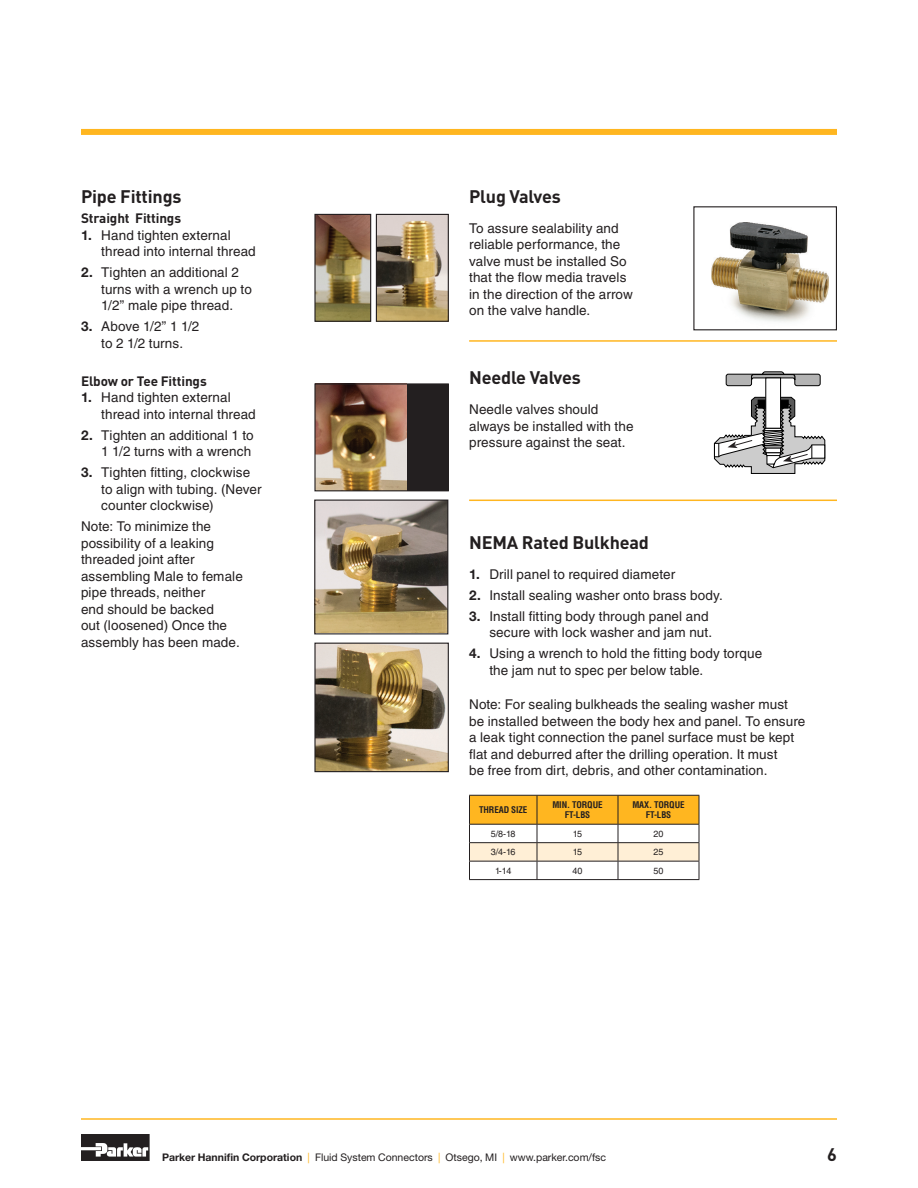
<style>
.page{position:relative;width:918px;height:1188px;background:#fff}
.page>*{position:absolute;margin:0;border:0;box-sizing:border-box;transform-origin:0 0}
.Subhead{font:700 18px "DINOT";letter-spacing:-.01em;color:#231f20}
.Numbered_List{font:13.5px/16.5px "Helvetica LT Std";letter-spacing:.01em;color:#231f20}
.Subhead_2{font:700 13.5px "DINOT";letter-spacing:-.01em;color:#231f20}
.t1{font:10.5px "Helvetica Neue LT Std";color:#231f20}
.Header_Text{font:700 condensed 9px/10.5px "Helvetica LT Std";letter-spacing:-.01em;color:#231f20;text-align:center}
.Part_Numbers{font:9px "Helvetica LT Std";color:#231f20}
.Part_Data{font:9px "Helvetica LT Std";letter-spacing:-.01em;color:#231f20}
.s1{font-family:"Helvetica Neue LT Std";font-weight:700}
.s2{font-weight:700}
.s3{color:#ffb620}
</style>
<div class="page">
<hr style="left:81px;top:1118px;width:756px;height:2px;background:#ffb620">
<svg style="left:81px;top:1134px;width:69px;height:27px"></svg>
<img style="left:316px;top:216px;width:53px;height:104px">
<div style="left:314px;top:214px;width:57px;height:108px;border:1px solid #231f20"></div>
<div style="left:315px;top:384px;width:133px;height:107px;background:#231f20"></div>
<img style="left:316px;top:385px;width:90px;height:104px">
<div style="left:314px;top:383px;width:135px;height:108px;border:1px solid #231f20"></div>
<img style="left:378px;top:216px;width:69px;height:104px">
<div style="left:376px;top:214px;width:73px;height:108px;border:1px solid #231f20"></div>
<img style="left:316px;top:502px;width:130px;height:130px">
<div style="left:314px;top:500px;width:134px;height:134px;border:1px solid #231f20"></div>
<img style="left:711px;top:223px;width:118px;height:99px">
<div style="left:693px;top:206px;width:144px;height:124px;border:1px solid #231f20"></div>
<img style="left:316px;top:645px;width:131px;height:125px">
<div style="left:314px;top:643px;width:135px;height:129px;border:1px solid #231f20"></div>
<hr style="left:469px;top:340px;width:368px;height:2px;background:#ffb620">
<hr style="left:469px;top:500px;width:368px;height:1px;background:#ffb620">
<svg style="left:713px;top:371px;width:113px;height:103px"></svg>
<svg style="left:469px;top:795px;width:231px;height:84px"></svg>
<hr style="left:469px;top:879px;width:68px;height:1px;background:#231f20">
<hr style="left:537px;top:879px;width:81px;height:1px;background:#231f20">
<hr style="left:618px;top:879px;width:81px;height:1px;background:#231f20">
<div style="left:81px;top:129px;width:756px;height:6px;background:#ffb620"></div>
<p class="Subhead" style="left:81px;top:184px;width:102px">Pipe Fittings</p>
<p class="Subhead_2" style="left:81px;top:209px;width:102px">Straight Fittings</p>
<p class="Numbered_List" style="left:101px;top:226px;width:156px;text-indent:-20px"><span class="s1">1.</span> Hand tighten external thread into internal thread</p>
<p class="Numbered_List" style="left:101px;top:264px;width:152px;text-indent:-20px"><span class="s1">2.</span> Tighten an additional 2 turns with a wrench up to<br>1/2” male pipe thread.</p>
<p class="Numbered_List" style="left:81px;top:318px;width:120px;text-align:center"><span class="s1">3.</span> Above 1/2” 1 1/2 to 2 1/2 turns.</p>
<p class="Subhead_2" style="left:81px;top:372px;width:127px">Elbow or Tee Fittings</p>
<p class="Numbered_List" style="left:101px;top:389px;width:156px;text-indent:-20px"><span class="s1">1.</span> Hand tighten external thread into internal thread</p>
<p class="Numbered_List" style="left:81px;top:427px;width:174px;text-align:right"><span class="s1">2.</span> Tighten an additional 1 to<br>1 1/2 turns with a wrench</p>
<p class="Numbered_List" style="left:101px;top:464px;width:162px;text-indent:-20px"><span class="s1">3.</span> Tighten fitting, clockwise to align with tubing. (Never counter clockwise)</p>
<p class="Numbered_List" style="left:81px;top:518px;width:163px">Note: To minimize the possibility of a leaking threaded joint after assembling Male to female pipe threads, neither<br>end should be backed<br>out (loosened) Once the assembly has been made.</p>
<p class="Subhead" style="left:469px;top:184px;width:93px">Plug Valves</p>
<p class="Numbered_List" style="left:469px;top:220px;width:165px">To assure sealability and reliable performance, the valve must be installed So that the flow media travels in the direction of the arrow on the valve handle.</p>
<p class="Subhead" style="left:469px;top:365px;width:113px">Needle Valves</p>
<p class="Numbered_List" style="left:469px;top:401px;width:166px">Needle valves should always be installed with the pressure against the seat.</p>
<p class="Subhead" style="left:469px;top:530px;width:181px">NEMA Rated Bulkhead</p>
<p class="Numbered_List" style="left:469px;top:566px;width:208px"><span class="s1">1.</span> Drill panel to required diameter</p>
<p class="Numbered_List" style="left:469px;top:587px;width:255px"><span class="s1">2.</span> Install sealing washer onto brass body.</p>
<p class="Numbered_List" style="left:469px;top:608px;width:245px;text-align:right"><span class="s1">3.</span> Install fitting body through panel and secure with lock washer and jam nut.</p>
<p class="Numbered_List" style="left:489px;top:645px;width:274px;text-indent:-20px"><span class="s1">4.</span> Using a wrench to hold the fitting body torque the jam nut to spec per below table.</p>
<p class="Numbered_List" style="left:469px;top:696px;width:338px">Note: For sealing bulkheads the sealing washer must be installed between the body hex and panel. To ensure a leak tight connection the panel surface must be kept flat and deburred after the drilling operation. It must<br>be free from dirt, debris, and other contamination.</p>
<p class="Header_Text" style="left:479px;top:804px;width:50px">THREAD SIZE</p>
<p class="Header_Text" style="left:552px;top:799px;width:52px">MIN. TORQUE<br>FT-LBS</p>
<p class="Header_Text" style="left:632px;top:799px;width:54px">MAX. TORQUE<br>FT-LBS</p>
<p class="Part_Numbers" style="left:491px;top:828px;width:26px">5/8-18</p>
<p class="Part_Data" style="left:573px;top:828px;width:11px">15</p>
<p class="Part_Data" style="left:654px;top:828px;width:11px">20</p>
<p class="Part_Numbers" style="left:491px;top:847px;width:26px">3/4-16</p>
<p class="Part_Data" style="left:573px;top:847px;width:11px">15</p>
<p class="Part_Data" style="left:654px;top:847px;width:11px">25</p>
<p class="Part_Numbers" style="left:495px;top:865px;width:18px">1-14</p>
<p class="Part_Data" style="left:573px;top:865px;width:11px">40</p>
<p class="Part_Data" style="left:654px;top:865px;width:11px">50</p>
<p class="t1" style="left:162px;top:1151px;width:446px"><span class="s2">Parker Hannifin Corporation</span> <span class="s3">|</span> Fluid System Connectors <span class="s3">|</span> Otsego, MI <span class="s3">|</span> www.parker.com/fsc</p>
<p class="Subhead" style="left:827px;top:1143px;width:11px">6</p>
</div>
